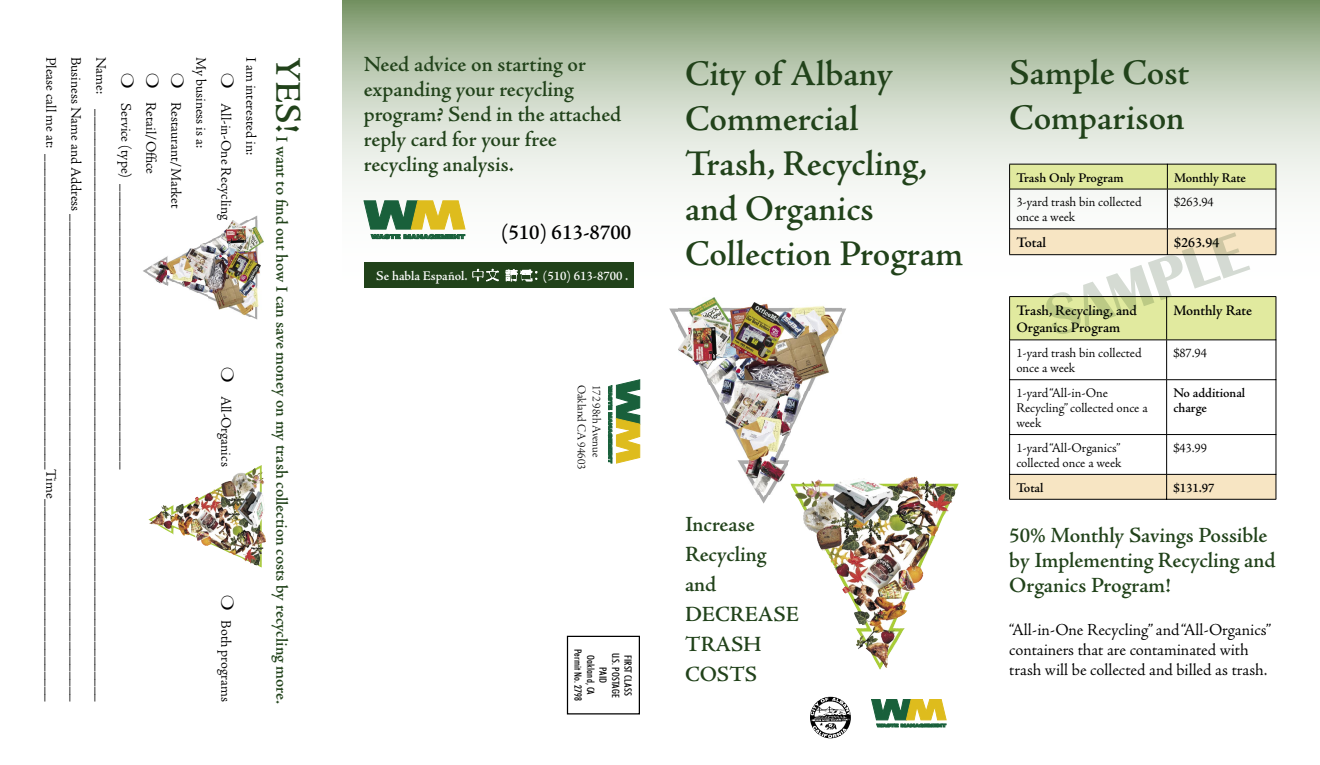
<style>
.page{position:relative;width:1320px;height:765px;background:#fff}
.page>*{position:absolute;margin:0;border:0;box-sizing:border-box;transform-origin:0 0}
.t1{font:600 37.5px/45px "Adobe Jenson";color:#21421a}
.t2{font:600 22.5px/25px "Adobe Jenson";color:#21421a}
.t3{font:600 22.5px "Adobe Jenson";color:#000}
.t4{font:17.5px/20px "Adobe Jenson";color:#000}
.t5{font:600 17.5px "Adobe Jenson";letter-spacing:-.005em;color:#21421a}
.t6{font:15px/25px "Adobe Jenson";color:#000}
.t7{font:600 15px/17.5px "Adobe Jenson";color:#000}
.t8{font:13.75px/15px "Adobe Jenson";letter-spacing:-.005em;color:#000}
.t9{font:600 13.75px/15px "Adobe Jenson";letter-spacing:-.005em;color:#000}
.t10{font:600 13.75px "Adobe Jenson";color:#fff}
.t11{font:12.5px "Adobe Jenson Regular Display";letter-spacing:.01em;color:#000}
.t12{font:500 condensed 10px/12.5px "Futura BT";letter-spacing:.01em;color:#000;text-align:center}
.t13{font:5.75px "Swis 721 Blk BT";letter-spacing:-.035em;color:#19603b;scale:1.42 1}
.t14{font:4.75px "Swis 721 Blk BT";letter-spacing:-.035em;color:#19603b;scale:1.42 1}
.t15{font:4.25px "Swis 721 Blk BT";letter-spacing:-.035em;color:#19603b;scale:1.42 1}
.s1{font-family:"Dixieland Normal";font-size:17.5px}
.s2{font-size:37.5px}
</style>
<div class="page">
<svg style="left:343px;top:0;width:977px;height:298px"></svg>
<svg style="left:364px;top:201px;width:101px;height:38px"></svg>
<div style="left:364px;top:262px;width:270px;height:26px;background:#21421a"></div>
<svg style="left:498px;top:270px;width:8px;height:11px"></svg>
<div style="left:471px;top:268px;width:67px;height:15px;border:1px solid #21421a"></div>
<svg style="left:473px;top:269px;width:25px;height:12px"></svg>
<svg style="left:506px;top:270px;width:31px;height:11px"></svg>
<div style="left:567px;top:636px;width:73px;height:79px;border:1px solid #000"></div>
<svg style="left:608px;top:380px;width:32px;height:83px"></svg>
<img style="left:810px;top:697px;width:41px;height:41px;border-radius:50%">
<svg style="left:871px;top:699px;width:75px;height:28px"></svg>
<svg style="left:669px;top:308px;width:177px;height:196px"></svg>
<img style="left:679px;top:298px;width:51px;height:72px">
<img style="left:740px;top:365px;width:4px;height:15px">
<img style="left:789px;top:306px;width:52px;height:48px">
<img style="left:779px;top:404px;width:12px;height:31px">
<img style="left:789px;top:331px;width:40px;height:60px">
<img style="left:739px;top:444px;width:48px;height:50px">
<img style="left:744px;top:355px;width:59px;height:49px">
<img style="left:730px;top:302px;width:59px;height:63px">
<img style="left:717px;top:385px;width:9px;height:20px">
<img style="left:781px;top:384px;width:20px;height:39px">
<img style="left:778px;top:312px;width:27px;height:26px">
<img style="left:708px;top:355px;width:32px;height:30px">
<img style="left:726px;top:380px;width:53px;height:64px">
<img style="left:737px;top:417px;width:45px;height:44px">
<img style="left:791px;top:477px;width:168px;height:193px">
<hr style="left:1009px;top:189px;width:1px;height:40px;background:#000">
<hr style="left:1167px;top:189px;width:1px;height:40px;background:#000">
<svg style="left:1009px;top:164px;width:268px;height:26px"></svg>
<hr style="left:1276px;top:189px;width:1px;height:40px;background:#000">
<hr style="left:1009px;top:340px;width:1px;height:39px;background:#000">
<hr style="left:1166px;top:340px;width:1px;height:39px;background:#000">
<hr style="left:1276px;top:340px;width:1px;height:39px;background:#000">
<hr style="left:1009px;top:380px;width:1px;height:54px;background:#000">
<hr style="left:1009px;top:379px;width:158px;height:1px;background:#000">
<hr style="left:1166px;top:380px;width:1px;height:54px;background:#000">
<hr style="left:1167px;top:379px;width:109px;height:1px;background:#000">
<hr style="left:1276px;top:380px;width:1px;height:54px;background:#000">
<hr style="left:1009px;top:435px;width:1px;height:39px;background:#000">
<hr style="left:1009px;top:434px;width:158px;height:1px;background:#000">
<hr style="left:1166px;top:435px;width:1px;height:39px;background:#000">
<hr style="left:1167px;top:434px;width:109px;height:1px;background:#000">
<hr style="left:1276px;top:435px;width:1px;height:39px;background:#000">
<svg style="left:1009px;top:474px;width:268px;height:26px"></svg>
<hr style="left:1167px;top:499px;width:109px;height:1px;background:#000">
<svg style="left:1009px;top:229px;width:268px;height:112px"></svg>
<svg style="left:143px;top:215px;width:115px;height:105px"></svg>
<img style="left:221px;top:221px;width:43px;height:30px">
<img style="left:216px;top:257px;width:8px;height:3px">
<img style="left:231px;top:286px;width:28px;height:30px">
<img style="left:183px;top:280px;width:18px;height:7px">
<img style="left:209px;top:286px;width:35px;height:23px">
<img style="left:148px;top:256px;width:29px;height:29px">
<img style="left:201px;top:260px;width:29px;height:34px">
<img style="left:224px;top:251px;width:37px;height:35px">
<img style="left:201px;top:244px;width:11px;height:5px">
<img style="left:190px;top:281px;width:23px;height:12px">
<img style="left:240px;top:279px;width:15px;height:16px">
<img style="left:212px;top:238px;width:18px;height:19px">
<img style="left:177px;top:249px;width:39px;height:31px">
<img style="left:168px;top:255px;width:26px;height:27px">
<img style="left:149px;top:465px;width:117px;height:103px">
<p class="t6" style="left:63px;top:57px;width:646px;rotate:90deg">Please call me at: __________________________________________Time___________________________</p>
<p class="t6" style="left:88px;top:57px;width:646px;rotate:90deg">Business Name and Address _________________________________________________________________</p>
<p class="t6" style="left:113px;top:57px;width:646px;rotate:90deg">Name: _______________________________________________________________________________</p>
<p class="t6" style="left:138px;top:73px;width:398px;rotate:90deg"><span class="s1">m</span> Service (type) ______________________________________</p>
<p class="t6" style="left:163px;top:73px;width:102px;rotate:90deg"><span class="s1">m</span> Retail/Office</p>
<p class="t6" style="left:188px;top:73px;width:137px;rotate:90deg"><span class="s1">m</span> Restaurant/Market</p>
<p class="t6" style="left:213px;top:57px;width:93px;rotate:90deg">My business is a:</p>
<p class="t6" style="left:263px;top:73px;width:148px;text-indent:-16px;rotate:90deg">I am interested in:<br><span class="s1">m</span> All-in-One Recycling</p>
<p class="t6" style="left:238px;top:367px;width:101px;rotate:90deg"><span class="s1">m</span> All-Organics</p>
<p class="t6" style="left:238px;top:595px;width:108px;rotate:90deg"><span class="s1">m</span> Both programs</p>
<p class="t5" style="left:291px;top:57px;width:649px;rotate:90deg"><span class="s2">YES!</span> I want to find out how I can save money on my trash collection costs by recycling more.</p>
<h2 class="t2" style="left:364px;top:52px;width:259px">Need advice on starting or expanding your recycling program? Send in the attached reply card for your free recycling analysis.</h2>
<p class="t13" style="left:371px;top:233px;width:68px">WASTE MANAGEMENT</p>
<h2 class="t3" style="left:501px;top:221px;width:132px">(510) 613-8700</h2>
<p class="t10" style="left:376px;top:268px;width:93px">Se habla Español.</p>
<p class="t10" style="left:543px;top:268px;width:87px">(510) 613-8700 .</p>
<p class="t11" style="left:588px;top:385px;width:87px;rotate:90deg">Oakland CA 94603</p>
<p class="t11" style="left:603px;top:385px;width:74px;rotate:90deg">172 98th Avenue</p>
<p class="t14" style="left:613px;top:386px;width:56px;rotate:90deg">WASTE MANAGEMENT</p>
<p class="t12" style="left:610px;top:649px;width:53px;rotate:90deg">PAID<br>Oakland, CA<br>Permit No. 2798</p>
<p class="t12" style="left:622px;top:653px;width:47px;rotate:90deg">U.S. POSTAGE</p>
<p class="t12" style="left:635px;top:655px;width:42px;rotate:90deg">FIRST CLASS</p>
<h1 class="t1" style="left:685px;top:52px;width:280px">City of Albany<br>Commercial<br>Trash, Recycling, and Organics<br>Collection Program</h1>
<h2 class="t2" style="left:685px;top:510px;width:116px;line-height:30px">Increase<br>Recycling and<br>DECREASE<br>TRASH<br>COSTS</h2>
<p class="t15" style="left:877px;top:723px;width:50px">WASTE MANAGEMENT</p>
<h1 class="t1" style="left:1009px;top:51px;width:181px">Sample Cost<br>Comparison</h1>
<p class="t9" style="left:1016px;top:170px;width:109px">Trash Only Program</p>
<p class="t9" style="left:1174px;top:170px;width:73px">Monthly Rate</p>
<p class="t8" style="left:1016px;top:195px;width:127px">3-yard trash bin collected once a week</p>
<p class="t8" style="left:1174px;top:195px;width:41px">$263.94</p>
<p class="t7" style="left:1016px;top:234px;width:31px">Total</p>
<p class="t7" style="left:1174px;top:234px;width:47px">$263.94</p>
<p class="t7" style="left:1016px;top:302px;width:122px">Trash, Recycling, and<br>Organics Program</p>
<p class="t7" style="left:1173px;top:302px;width:80px">Monthly Rate</p>
<p class="t8" style="left:1016px;top:346px;width:127px">1-yard trash bin collected once a week</p>
<p class="t8" style="left:1173px;top:346px;width:35px">$87.94</p>
<p class="t8" style="left:1016px;top:386px;width:133px">1-yard “All-in-One<br>Recycling” collected once a week</p>
<p class="t9" style="left:1173px;top:386px;width:73px">No additional charge</p>
<p class="t8" style="left:1016px;top:441px;width:107px">1-yard “All-Organics” collected once a week</p>
<p class="t8" style="left:1173px;top:441px;width:35px">$43.99</p>
<p class="t9" style="left:1016px;top:480px;width:29px">Total</p>
<p class="t9" style="left:1173px;top:480px;width:43px">$131.97</p>
<h2 class="t2" style="left:1009px;top:523px;width:268px">50% Monthly Savings Possible by Implementing Recycling and<br>Organics Program!</h2>
<p class="t4" style="left:1009px;top:620px;width:263px">“All-in-One Recycling” and “All-Organics” containers that are contaminated with trash will be collected and billed as trash.</p>
</div>
